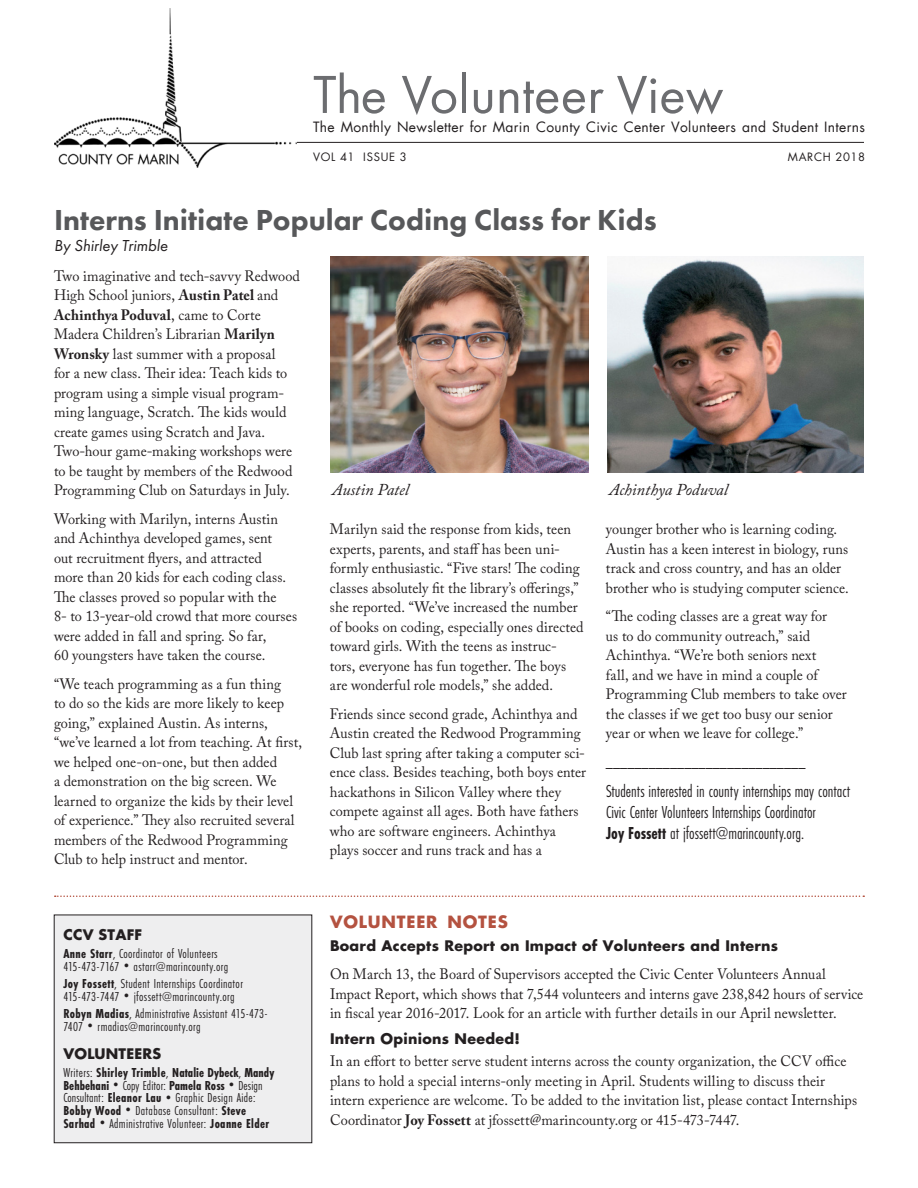
<style>
.page{position:relative;width:918px;height:1188px;background:#fff}
.page>*{position:absolute;margin:0;border:0;box-sizing:border-box;transform-origin:0 0}
.Volunteer_View_Title{font:55.5px "Futura PT";color:#6c6d70}
.t1{font:800 30px "Futura PT";color:#57585a}
.Body_10_5_13{font:18px/21px "Futura PT Cond";color:#231f20;scale:.95 1}
._04_Caption{font:italic 16.5px "Adobe Caslon Pro";color:#231f20}
.Byline_for_16_pt_hea{font:italic 16.5px "Futura PT";color:#231f20}
.Volunteer_Notes_Head{font:700 16.5px "Futura";letter-spacing:.05em;color:#b45240}
.Body_10_5_13-2{font:15px/19.5px "Adobe Caslon Pro";letter-spacing:.005em;color:#231f20;scale:.95 1}
.Notes_Subhead{font:15px/19.5px "Adobe Caslon Pro";letter-spacing:.005em;color:#231f20;scale:.95 1}
.Body_10_5_13-3{font:italic 15px "Futura PT";color:#231f20;scale:.95 1}
.Notes_Subhead-2{font:700 14.25px "Futura";letter-spacing:.02em;color:#231f20}
.Masthead{font:700 14.25px "Futura";letter-spacing:.015em;color:#231f20}
.Vol_ViewTitle_Subtex{font:13.8px "Futura";letter-spacing:.025em;color:#231f20}
.t2{font:13.5px/12.8px "Futura PT Cond";letter-spacing:.025em;color:#231f20}
.Issue__front_page{font:11.25px "Futura";letter-spacing:.065em;color:#231f20}
.s1{font-weight:700}
</style>
<div class="page">
<hr style="left:294px;top:142px;width:570px;height:1px;background:#231f20">
<svg style="left:55px;top:896px;width:809px;height:1px"></svg>
<img style="left:54px;top:9px;width:242px;height:159px">
<div style="left:54px;top:915px;width:258px;height:228px;background:#eeeeef"></div>
<img style="left:608px;top:256px;width:256px;height:216px">
<img style="left:330px;top:256px;width:258px;height:216px">
<p class="Volunteer_View_Title" style="left:313px;top:62px;width:412px">The Volunteer View</p>
<h1 class="Vol_ViewTitle_Subtex" style="left:313px;top:119px;width:553px">The Monthly Newsletter for Marin County Civic Center Volunteers and Student Interns</h1>
<h3 class="Issue__front_page" style="left:313px;top:150px;width:95px">VOL 41 ISSUE 3</h3>
<h3 class="Issue__front_page" style="left:788px;top:150px;width:79px">MARCH 2018</h3>
<h2 class="t1" style="left:54px;top:201px;width:604px">Interns Initiate Popular Coding Class for Kids</h2>
<h3 class="Byline_for_16_pt_hea" style="left:54px;top:236px;width:115px">By Shirley Trimble</h3>
<p class="Body_10_5_13-2" style="left:54px;top:266px;width:261px">Two imaginative and tech-savvy Redwood High School juniors, <span class="s1">Austin Patel</span> and <span class="s1">Achinthya Poduval</span>, came to Corte Madera Children’s Librarian <span class="s1">Marilyn Wronsky</span> last summer with a proposal<br>for a new class. Their idea: Teach kids to program using a simple visual program&shy;ming language, Scratch. The kids would create games using Scratch and Java.<br>Two-hour game-making workshops were to be taught by members of the Redwood Programming Club on Saturdays in July.</p>
<p class="Body_10_5_13-2" style="left:54px;top:509px;width:257px">Working with Marilyn, interns Austin and Achinthya developed games, sent<br>out recruitment flyers, and attracted<br>more than 20 kids for each coding class.<br>The classes proved so popular with the<br>8- to 13-year-old crowd that more courses were added in fall and spring. So far,<br>60 youngsters have taken the course.</p>
<p class="Body_10_5_13-2" style="left:54px;top:674px;width:263px">“We teach programming as a fun thing<br>to do so the kids are more likely to keep going,” explained Austin. As interns, “we’ve learned a lot from teaching. At first, we helped one-on-one, but then added<br>a demonstration on the big screen. We learned to organize the kids by their level of experience.” They also recruited several members of the Redwood Programming Club to help instruct and mentor.</p>
<p class="_04_Caption" style="left:332px;top:479px;width:78px">Austin Patel</p>
<p class="_04_Caption" style="left:609px;top:479px;width:120px">Achinthya Poduval</p>
<p class="Body_10_5_13-2" style="left:606px;top:519px;width:257px">younger brother who is learning coding.<br>Austin has a keen interest in biology, runs track and cross country, and has an older brother who is studying computer science.</p>
<p class="Body_10_5_13-2" style="left:606px;top:606px;width:255px">“The coding classes are a great way for<br>us to do community outreach,” said Achinthya. “We’re both seniors next<br>fall, and we have in mind a couple of Programming Club members to take over the classes if we get too busy our senior year or when we leave for college.”</p>
<p class="Body_10_5_13-3" style="left:606px;top:753px;width:211px">____________________________</p>
<p class="Body_10_5_13" style="left:606px;top:780px;width:259px">Students interested in county internships may contact<br>Civic Center Volunteers Internships Coordinator<br><span class="s1">Joy Fossett</span> at jfossett@marincounty.org.</p>
<p class="Body_10_5_13-2" style="left:330px;top:519px;width:268px">Marilyn said the response from kids, teen experts, parents, and staff has been uni&shy;formly enthusiastic. “Five stars! The coding classes absolutely fit the library’s offerings,” she reported. “We’ve increased the number of books on coding, especially ones directed toward girls. With the teens as instruc&shy;tors, everyone has fun together. The boys are wonderful role models,” she added.</p>
<p class="Body_10_5_13-2" style="left:330px;top:704px;width:271px">Friends since second grade, Achinthya and Austin created the Redwood Programming Club last spring after taking a computer sci&shy;ence class. Besides teaching, both boys enter hackathons in Silicon Valley where they compete against all ages. Both have fathers who are software engineers. Achinthya plays soccer and runs track and has a</p>
<h2 class="Masthead" style="left:63px;top:926px;width:80px">CCV STAFF</h2>
<p class="t2" style="left:63px;top:948px;width:166px"><span class="s1">Anne Starr</span>, Coordinator of Volunteers<br>415-473-7167•astarr@marincounty.org</p>
<p class="t2" style="left:63px;top:978px;width:181px"><span class="s1">Joy Fossett</span>, Student Internships Coordinator<br>415-473-7447•jfossett@marincounty.org</p>
<p class="t2" style="left:63px;top:1008px;width:206px"><span class="s1">Robyn Madias</span>, Administrative Assistant 415-473-<br>7407•rmadias@marincounty.org</p>
<h2 class="Masthead" style="left:63px;top:1044px;width:99px">VOLUNTEERS</h2>
<p class="t2" style="left:63px;top:1066px;width:212px">Writers: <span class="s1">Shirley Trimble</span>, <span class="s1">Natalie Dybeck</span>, <span class="s1">Mandy Behbehani</span>•Copy Editor: <span class="s1">Pamela Ross</span>•Design Consultant: <span class="s1">Eleanor Lau</span>•Graphic Design Aide:<br><span class="s1">Bobby Wood</span>•Database Consultant: <span class="s1">Steve Sarhad</span>•Administrative Volunteer: <span class="s1">Joanne Elder</span></p>
<h2 class="Volunteer_Notes_Head" style="left:330px;top:911px;width:179px">VOLUNTEER NOTES</h2>
<h3 class="Notes_Subhead-2" style="left:330px;top:936px;width:450px">Board Accepts Report on Impact of Volunteers and Interns</h3>
<h3 class="Notes_Subhead" style="left:330px;top:964px;width:563px">On March 13, the Board of Supervisors accepted the Civic Center Volunteers Annual<br>Impact Report, which shows that 7,544 volunteers and interns gave 238,842 hours of service in fiscal year 2016-2017. Look for an article with further details in our April newsletter.</h3>
<h3 class="Notes_Subhead-2" style="left:330px;top:1029px;width:191px">Intern Opinions Needed!</h3>
<p class="Body_10_5_13-2" style="left:330px;top:1051px;width:556px">In an effort to better serve student interns across the county organization, the CCV office plans to hold a special interns-only meeting in April. Students willing to discuss their intern experience are welcome. To be added to the invitation list, please contact Internships Coordinator <span class="s1">Joy Fossett</span> at jfossett@marincounty.org or 415-473-7447.</p>
</div>
